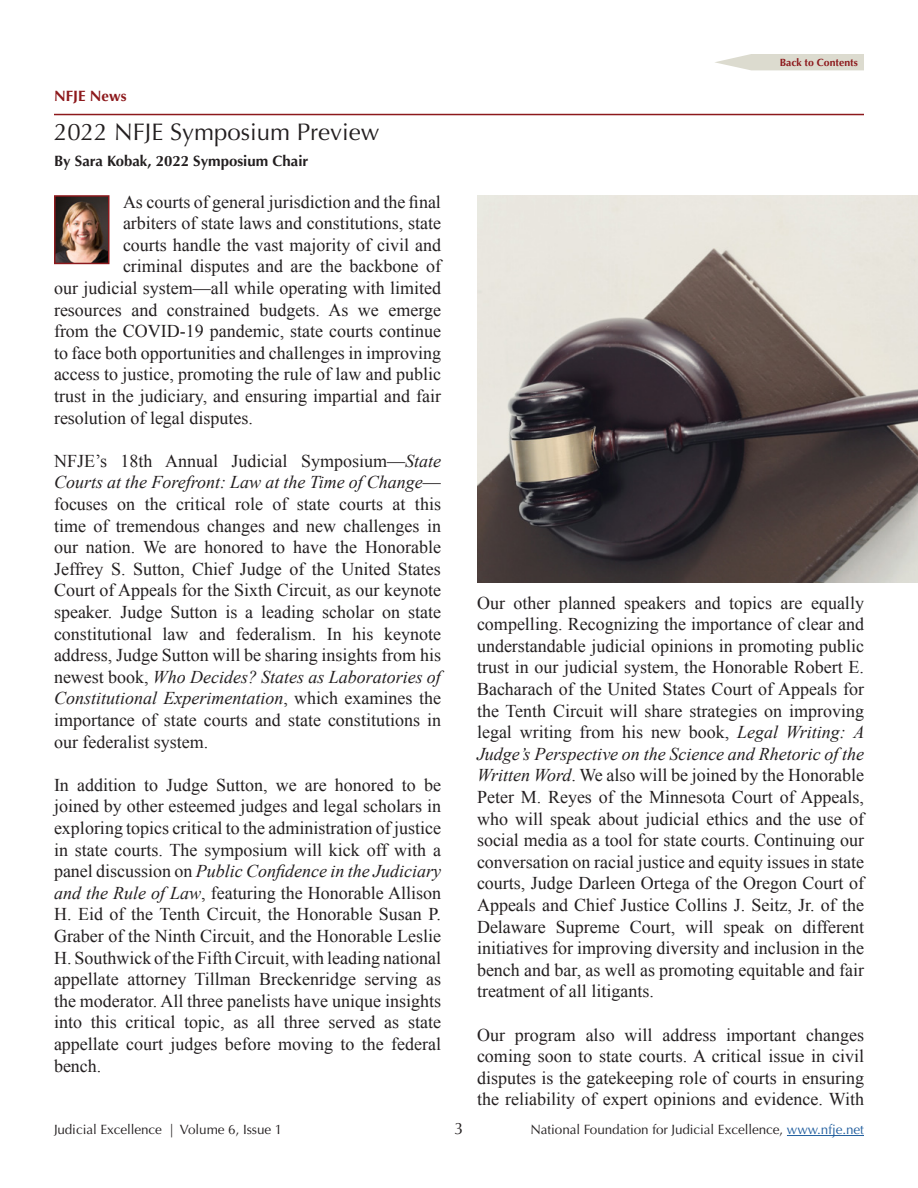
<style>
.page{position:relative;width:918px;height:1188px;background:#fff}
.page>*{position:absolute;margin:0;border:0;box-sizing:border-box;transform-origin:0 0}
.t1{font:24px "Optima";color:#231f20}
.t2{font:18px/21.6px "Times New Roman";color:#231f20;text-align:justify}
.t3{font:16.5px "Optima LT Pro";color:#231f20}
.t4{font:700 15px "Optima";color:#231f20}
.t5{font:700 15px "Optima";color:#8d191c}
.t6{font:13.5px "Optima LT Pro";letter-spacing:-.005em;color:#231f20}
.t7{font:700 10.5px "Optima";color:#8d191c}
.s1{font-style:italic}
.s2{color:#215e9e}
</style>
<div class="page">
<hr style="left:787px;top:1135px;width:77px;height:1px;background:#215e9e">
<svg style="left:715px;top:54px;width:149px;height:16px;background:#e0dfd4"></svg>
<hr style="left:54px;top:114px;width:810px;height:1px;background:#8d191c">
<img style="left:57px;top:198px;width:50px;height:63px">
<div style="left:54px;top:195px;width:56px;height:69px;border:2px solid #8d191c"></div>
<img style="left:477px;top:195px;width:441px;height:388px">
<p class="t5" style="left:54px;top:87px;width:74px">NFJE News</p>
<h1 class="t1" style="left:54px;top:118px;width:327px">2022 NFJE Symposium Preview</h1>
<p class="t4" style="left:54px;top:152px;width:256px">By Sara Kobak, 2022 Symposium Chair</p>
<p class="t2" style="left:123px;top:191px;width:320px">As courts of general jurisdiction and the final</p>
<p class="t2" style="left:123px;top:212px;width:320px">arbiters of state laws and constitutions, state</p>
<p class="t2" style="left:123px;top:234px;width:320px">courts handle the vast majority of civil and</p>
<p class="t2" style="left:123px;top:255px;width:320px">criminal disputes and are the backbone of</p>
<p class="t2" style="left:54px;top:277px;width:389px">our judicial system—all while operating with limited</p>
<p class="t2" style="left:54px;top:299px;width:389px">resources and constrained budgets. As we emerge</p>
<p class="t2" style="left:54px;top:320px;width:389px">from the COVID-19 pandemic, state courts continue</p>
<p class="t2" style="left:54px;top:342px;width:389px">to face both opportunities and challenges in improving</p>
<p class="t2" style="left:54px;top:363px;width:389px">access to justice, promoting the rule of law and public</p>
<p class="t2" style="left:54px;top:385px;width:389px">trust in the judiciary, and ensuring impartial and fair</p>
<p class="t2" style="left:54px;top:407px;width:200px">resolution of legal disputes.</p>
<p class="t2" style="left:54px;top:450px;width:389px">NFJE’s 18th Annual Judicial Symposium—<span class="s1">State Courts at the Forefront: Law at the Time of Change</span>— focuses on the critical role of state courts at this time of tremendous changes and new challenges in our nation. We are honored to have the Honorable Jeffrey S. Sutton, Chief Judge of the United States Court of Appeals for the Sixth Circuit, as our keynote speaker. Judge Sutton is a leading scholar on state constitutional law and federalism. In his keynote address, Judge Sutton will be sharing insights from his newest book, <span class="s1">Who Decides? States as Laboratories of Constitutional Experimentation</span>, which examines the importance of state courts and state constitutions in our federalist system.</p>
<p class="t2" style="left:54px;top:774px;width:389px">In addition to Judge Sutton, we are honored to be joined by other esteemed judges and legal scholars in exploring topics critical to the administration of justice in state courts. The symposium will kick off with a panel discussion on <span class="s1">Public Confidence in the Judiciary and the Rule of Law</span>, featuring the Honorable Allison H. Eid of the Tenth Circuit, the Honorable Susan P.<br>Graber of the Ninth Circuit, and the Honorable Leslie H. Southwick of the Fifth Circuit, with leading national appellate attorney Tillman Breckenridge serving as the moderator. All three panelists have unique insights into this critical topic, as all three served as state appellate court judges before moving to the federal bench.</p>
<p class="t7" style="left:780px;top:56px;width:79px">Back to Contents</p>
<p class="t2" style="left:477px;top:592px;width:389px">Our other planned speakers and topics are equally compelling. Recognizing the importance of clear and understandable judicial opinions in promoting public trust in our judicial system, the Honorable Robert E.<br>Bacharach of the United States Court of Appeals for the Tenth Circuit will share strategies on improving legal writing from his new book, <span class="s1">Legal Writing: A Judge’s Perspective on the Science and Rhetoric of the Written Word</span>. We also will be joined by the Honorable Peter M. Reyes of the Minnesota Court of Appeals, who will speak about judicial ethics and the use of social media as a tool for state courts. Continuing our conversation on racial justice and equity issues in state courts, Judge Darleen Ortega of the Oregon Court of Appeals and Chief Justice Collins J. Seitz, Jr. of the Delaware Supreme Court, will speak on different initiatives for improving diversity and inclusion in the bench and bar, as well as promoting equitable and fair treatment of all litigants.</p>
<p class="t2" style="left:477px;top:1024px;width:389px">Our program also will address important changes coming soon to state courts. A critical issue in civil disputes is the gatekeeping role of courts in ensuring the reliability of expert opinions and evidence. With</p>
<p class="t6" style="left:54px;top:1121px;width:230px">Judicial Excellence | Volume 6, Issue 1</p>
<p class="t3" style="left:454px;top:1118px;width:11px">3</p>
<p class="t6" style="left:530px;top:1121px;width:335px">National Foundation for Judicial Excellence, <span class="s2">www.nfje.net</span></p>
</div>
